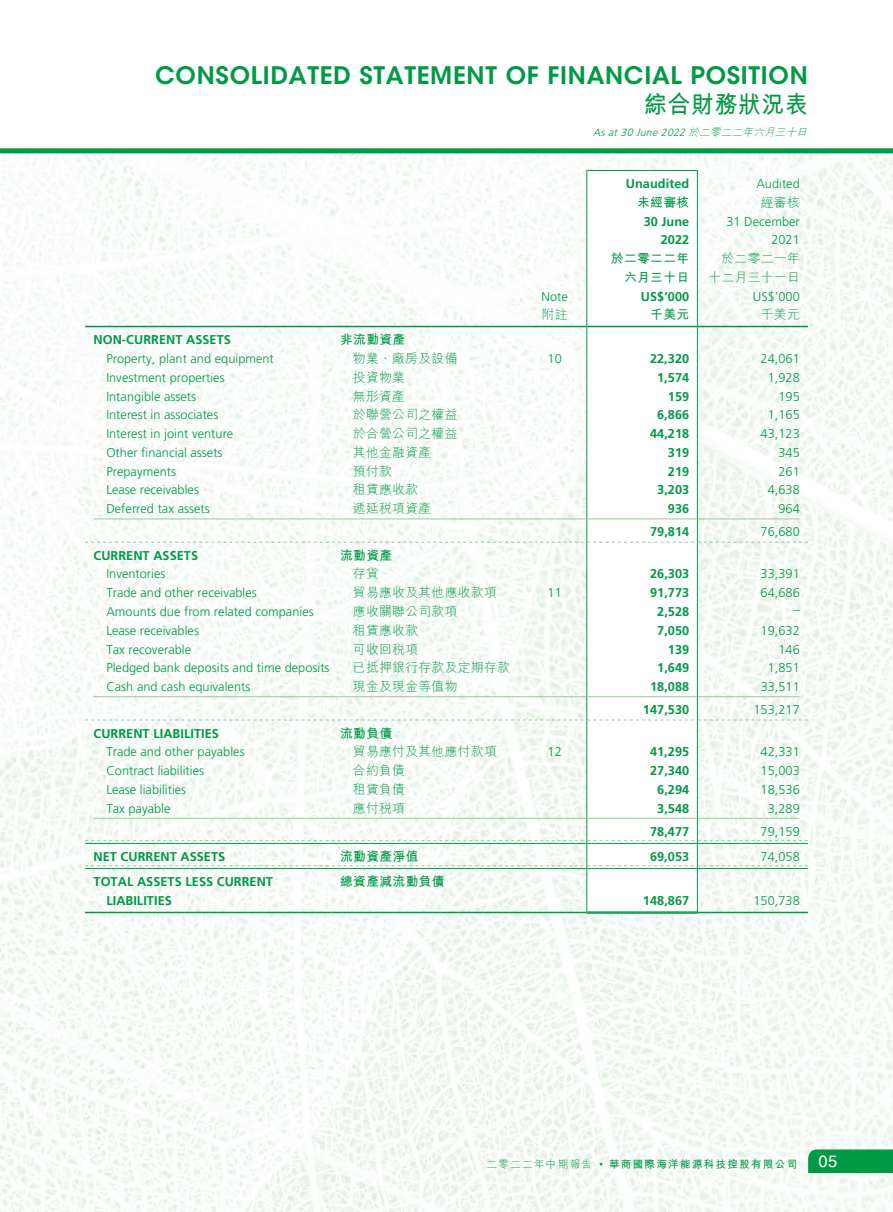
<style>
.page{position:relative;width:893px;height:1212px;background:#fff}
.page>*{position:absolute;margin:0;border:0;box-sizing:border-box;transform-origin:0 0}
.t1{font:600 24px "ITC Avant Garde Std";letter-spacing:.03em;color:#009946}
.t2{font:700 24px "M Hei HK";letter-spacing:.03em;color:#009946;scale:.95 1}
.t3{font:16.5px "Helvetica LT Std";color:#fff}
.t4{font:300 12.75px/18.8px "Frutiger LT Std";letter-spacing:.005em;color:#009946;text-align:right}
.t5{font:700 12.75px/18.8px "Frutiger LT Std";letter-spacing:.005em;color:#009946;text-align:right}
.t6{font:300 12.75px/18.8px "M Hei HK";letter-spacing:.03em;color:#009946;text-align:right}
.t7{font:700 12.75px/18.8px "M Hei HK";letter-spacing:.03em;color:#009946;text-align:right}
.t8{font:700 10.5px "M Hei HK";letter-spacing:.13em;color:#009946}
.t9{font:italic 300 10.5px "Frutiger LT Std";color:#009946}
.s1{font-family:"M Hei HK"}
.s2{font-weight:300}
.s3{font-weight:300;font-size:7.5px}
</style>
<div class="page">
<img style="left:0;top:148px;width:893px;height:1064px">
<div style="left:808px;top:1149px;width:85px;height:24px;background:#009946"></div>
<svg style="left:587px;top:171px;width:110px;height:740px"></svg>
<hr style="left:586px;top:208px;width:1px;height:38px;background:#009946">
<hr style="left:697px;top:208px;width:1px;height:38px;background:#009946">
<hr style="left:586px;top:246px;width:1px;height:37px;background:#009946">
<hr style="left:697px;top:246px;width:1px;height:37px;background:#009946">
<hr style="left:586px;top:869px;width:1px;height:37px;background:#009946">
<hr style="left:697px;top:869px;width:1px;height:37px;background:#009946">
<hr style="left:586px;top:170px;width:112px;height:1px;background:#009946">
<svg style="left:586px;top:171px;width:1px;height:37px"></svg>
<svg style="left:697px;top:171px;width:1px;height:37px"></svg>
<hr style="left:586px;top:913px;width:112px;height:1px;background:#009946">
<svg style="left:85px;top:283px;width:723px;height:586px"></svg>
<hr style="left:698px;top:868px;width:110px;height:1px;background:#009946">
<hr style="left:85px;top:912px;width:247px;height:1px;background:#009946">
<hr style="left:332px;top:912px;width:191px;height:1px;background:#009946">
<hr style="left:523px;top:912px;width:63px;height:1px;background:#009946">
<hr style="left:587px;top:911px;width:110px;height:2px;background:#009946">
<hr style="left:698px;top:912px;width:110px;height:1px;background:#009946">
<h1 class="t1" style="left:155px;top:60px;width:654px">CONSOLIDATED STATEMENT OF FINANCIAL POSITION</h1>
<h1 class="t2" style="left:644px;top:87px;width:174px">綜合財務狀況表</h1>
<p class="t9" style="left:593px;top:126px;width:218px">As at 30 June 2022 <span class="s1">於二零二二年六月三十日</span></p>
<p class="t5" style="left:626px;top:174px;width:65px">Unaudited</p>
<p class="t4" style="left:756px;top:174px;width:45px">Audited</p>
<p class="t7" style="left:637px;top:192px;width:54px">未經審核</p>
<p class="t6" style="left:761px;top:192px;width:40px">經審核</p>
<p class="t5" style="left:644px;top:212px;width:47px">30 June<br>2022</p>
<p class="t4" style="left:726px;top:212px;width:75px">31 December<br>2021</p>
<p class="t7" style="left:611px;top:248px;width:80px">於二零二二年六月三十日</p>
<p class="t6" style="left:708px;top:249px;width:93px">於二零二一年十二月三十一日</p>
<p class="t4" style="left:542px;top:287px;width:28px">Note</p>
<p class="t5" style="left:641px;top:287px;width:50px">US$’000</p>
<p class="t4" style="left:753px;top:287px;width:49px">US$’000</p>
<p class="t6" style="left:542px;top:305px;width:27px">附註</p>
<p class="t7" style="left:650px;top:304px;width:40px">千美元</p>
<p class="t6" style="left:761px;top:305px;width:40px">千美元</p>
<p class="t5" style="left:94px;top:331px;width:139px">NON-CURRENT ASSETS</p>
<p class="t7" style="left:340px;top:329px;width:67px">非流動資產</p>
<p class="t4" style="left:106px;top:350px;width:169px">Property, plant and equipment</p>
<p class="t6" style="left:353px;top:349px;width:106px">物業、廠房及設備</p>
<p class="t4" style="left:548px;top:350px;width:16px">10</p>
<p class="t5" style="left:650px;top:349px;width:41px">22,320</p>
<p class="t4" style="left:761px;top:350px;width:41px">24,061</p>
<p class="t4" style="left:106px;top:368px;width:120px">Investment properties</p>
<p class="t6" style="left:353px;top:368px;width:54px">投資物業</p>
<p class="t5" style="left:657px;top:368px;width:34px">1,574</p>
<p class="t4" style="left:768px;top:368px;width:34px">1,928</p>
<p class="t4" style="left:106px;top:387px;width:91px">Intangible assets</p>
<p class="t6" style="left:353px;top:386px;width:54px">無形資產</p>
<p class="t5" style="left:668px;top:387px;width:23px">159</p>
<p class="t4" style="left:778px;top:387px;width:23px">195</p>
<p class="t4" style="left:106px;top:406px;width:114px">Interest in associates</p>
<p class="t6" style="left:353px;top:405px;width:106px">於聯營公司之權益</p>
<p class="t5" style="left:657px;top:406px;width:34px">6,866</p>
<p class="t4" style="left:768px;top:406px;width:34px">1,165</p>
<p class="t4" style="left:106px;top:425px;width:129px">Interest in joint venture</p>
<p class="t6" style="left:353px;top:424px;width:106px">於合營公司之權益</p>
<p class="t5" style="left:650px;top:424px;width:41px">44,218</p>
<p class="t4" style="left:761px;top:425px;width:41px">43,123</p>
<p class="t4" style="left:106px;top:443px;width:118px">Other financial assets</p>
<p class="t6" style="left:353px;top:443px;width:80px">其他金融資產</p>
<p class="t5" style="left:668px;top:443px;width:23px">319</p>
<p class="t4" style="left:778px;top:443px;width:23px">345</p>
<p class="t4" style="left:106px;top:462px;width:71px">Prepayments</p>
<p class="t6" style="left:353px;top:461px;width:40px">預付款</p>
<p class="t5" style="left:668px;top:462px;width:23px">219</p>
<p class="t4" style="left:778px;top:462px;width:23px">261</p>
<p class="t4" style="left:106px;top:481px;width:94px">Lease receivables</p>
<p class="t6" style="left:353px;top:480px;width:67px">租賃應收款</p>
<p class="t5" style="left:657px;top:481px;width:34px">3,203</p>
<p class="t4" style="left:768px;top:481px;width:34px">4,638</p>
<p class="t4" style="left:106px;top:500px;width:105px">Deferred tax assets</p>
<p class="t6" style="left:353px;top:499px;width:80px">遞延稅項資產</p>
<p class="t5" style="left:668px;top:499px;width:23px">936</p>
<p class="t4" style="left:778px;top:500px;width:23px">964</p>
<p class="t5" style="left:650px;top:523px;width:41px">79,814</p>
<p class="t4" style="left:761px;top:523px;width:41px">76,680</p>
<p class="t5" style="left:94px;top:546px;width:106px">CURRENT ASSETS</p>
<p class="t7" style="left:340px;top:544px;width:54px">流動資產</p>
<p class="t4" style="left:106px;top:565px;width:61px">Inventories</p>
<p class="t6" style="left:353px;top:564px;width:27px">存貨</p>
<p class="t5" style="left:650px;top:565px;width:41px">26,303</p>
<p class="t4" style="left:761px;top:565px;width:41px">33,391</p>
<p class="t4" style="left:106px;top:584px;width:152px">Trade and other receivables</p>
<p class="t6" style="left:353px;top:583px;width:145px">貿易應收及其他應收款項</p>
<p class="t4" style="left:548px;top:584px;width:16px">11</p>
<p class="t5" style="left:650px;top:583px;width:41px">91,773</p>
<p class="t4" style="left:761px;top:584px;width:41px">64,686</p>
<p class="t4" style="left:106px;top:602px;width:209px">Amounts due from related companies</p>
<p class="t6" style="left:353px;top:602px;width:106px">應收關聯公司款項</p>
<p class="t5" style="left:657px;top:602px;width:34px">2,528</p>
<p class="t4" style="left:793px;top:600px;width:8px">–</p>
<p class="t4" style="left:106px;top:621px;width:94px">Lease receivables</p>
<p class="t6" style="left:353px;top:620px;width:67px">租賃應收款</p>
<p class="t5" style="left:657px;top:621px;width:34px">7,050</p>
<p class="t4" style="left:761px;top:621px;width:41px">19,632</p>
<p class="t4" style="left:106px;top:640px;width:86px">Tax recoverable</p>
<p class="t6" style="left:353px;top:639px;width:67px">可收回稅項</p>
<p class="t5" style="left:668px;top:640px;width:23px">139</p>
<p class="t4" style="left:778px;top:640px;width:23px">146</p>
<p class="t4" style="left:106px;top:659px;width:225px">Pledged bank deposits and time deposits</p>
<p class="t6" style="left:353px;top:658px;width:158px">已抵押銀行存款及定期存款</p>
<p class="t5" style="left:657px;top:658px;width:34px">1,649</p>
<p class="t4" style="left:768px;top:659px;width:34px">1,851</p>
<p class="t4" style="left:106px;top:677px;width:146px">Cash and cash equivalents</p>
<p class="t6" style="left:353px;top:677px;width:106px">現金及現金等值物</p>
<p class="t5" style="left:650px;top:677px;width:41px">18,088</p>
<p class="t4" style="left:761px;top:677px;width:41px">33,511</p>
<p class="t5" style="left:643px;top:700px;width:48px">147,530</p>
<p class="t4" style="left:753px;top:701px;width:48px">153,217</p>
<p class="t5" style="left:94px;top:724px;width:127px">CURRENT LIABILITIES</p>
<p class="t7" style="left:340px;top:722px;width:54px">流動負債</p>
<p class="t4" style="left:106px;top:743px;width:140px">Trade and other payables</p>
<p class="t6" style="left:353px;top:742px;width:145px">貿易應付及其他應付款項</p>
<p class="t4" style="left:548px;top:743px;width:16px">12</p>
<p class="t5" style="left:650px;top:742px;width:41px">41,295</p>
<p class="t4" style="left:761px;top:743px;width:41px">42,331</p>
<p class="t4" style="left:106px;top:761px;width:99px">Contract liabilities</p>
<p class="t6" style="left:353px;top:761px;width:54px">合約負債</p>
<p class="t5" style="left:650px;top:761px;width:41px">27,340</p>
<p class="t4" style="left:761px;top:761px;width:41px">15,003</p>
<p class="t4" style="left:106px;top:780px;width:81px">Lease liabilities</p>
<p class="t6" style="left:353px;top:779px;width:54px">租賃負債</p>
<p class="t5" style="left:657px;top:780px;width:34px">6,294</p>
<p class="t4" style="left:761px;top:780px;width:41px">18,536</p>
<p class="t4" style="left:106px;top:799px;width:66px">Tax payable</p>
<p class="t6" style="left:353px;top:798px;width:54px">應付稅項</p>
<p class="t5" style="left:657px;top:799px;width:34px">3,548</p>
<p class="t4" style="left:768px;top:799px;width:34px">3,289</p>
<p class="t5" style="left:650px;top:822px;width:41px">78,477</p>
<p class="t4" style="left:761px;top:822px;width:41px">79,159</p>
<p class="t5" style="left:94px;top:847px;width:133px">NET CURRENT ASSETS</p>
<p class="t7" style="left:340px;top:846px;width:80px">流動資產淨值</p>
<p class="t5" style="left:650px;top:847px;width:41px">69,053</p>
<p class="t4" style="left:761px;top:847px;width:41px">74,058</p>
<p class="t5" style="left:106px;top:872px;width:168px;text-align:left;text-indent:-13px">TOTAL ASSETS LESS CURRENT<br>LIABILITIES</p>
<p class="t7" style="left:340px;top:871px;width:106px">總資產減流動負債</p>
<p class="t5" style="left:643px;top:891px;width:48px">148,867</p>
<p class="t4" style="left:753px;top:891px;width:48px">150,738</p>
<p class="t8" style="left:487px;top:1156px;width:312px"><span class="s2">二零二二年中期報告</span> <span class="s3">‧</span> 華商國際海洋能源科技控股有限公司</p>
<p class="t3" style="left:819px;top:1152px;width:20px">05</p>
</div>
